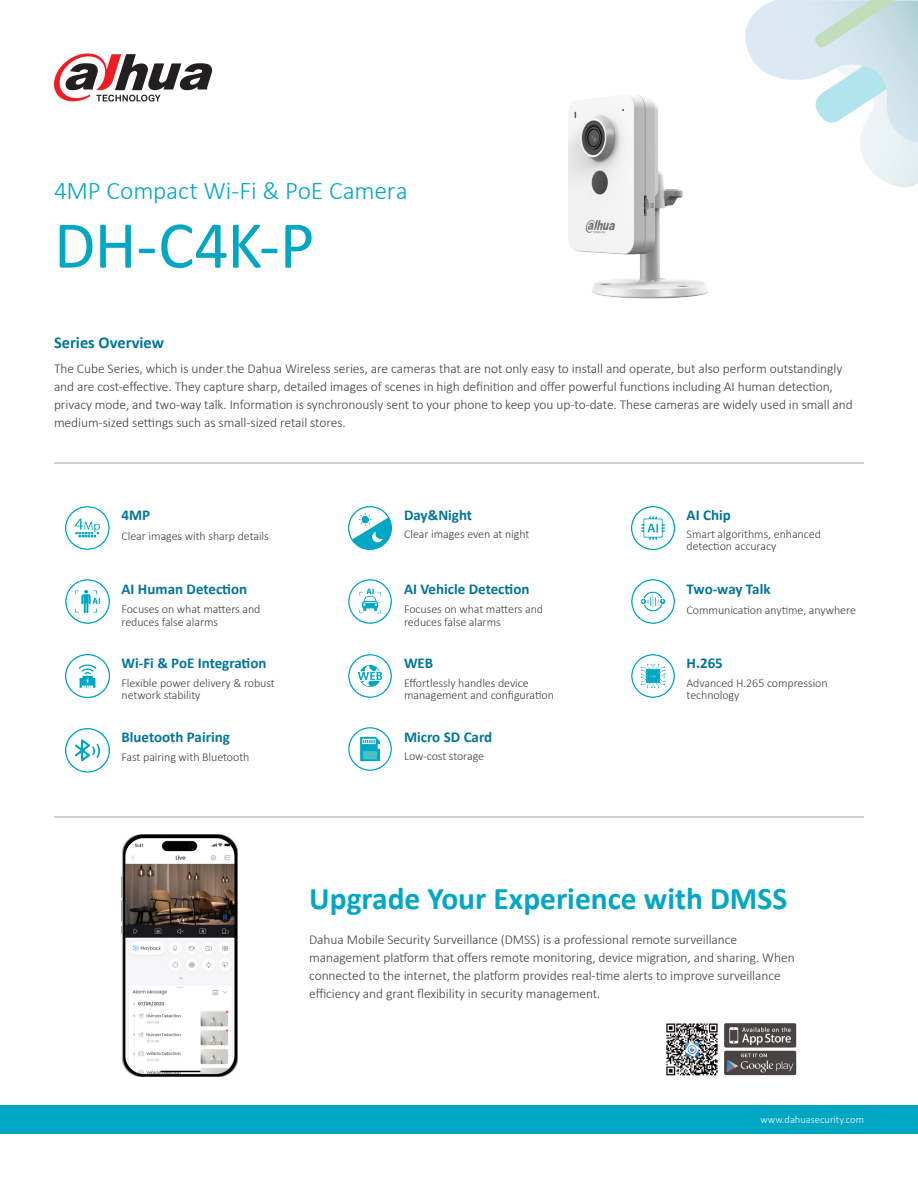
<style>
.page{position:relative;width:918px;height:1188px;background:#fff}
.page>*{position:absolute;margin:0;border:0;box-sizing:border-box;transform-origin:0 0}
.t1{font:67.5px "Calibri";color:#00a7c4}
.t2{font:700 31.5px "Calibri";color:#00a7c4}
.t3{font:300 25.5px "Calibri";letter-spacing:-.01em;color:#00a7c4}
.t4{font:700 16.5px "Calibri";color:#00759a}
.t5{font:700 15px "Calibri";color:#00759a}
.t6{font:300 13.5px/18px "Calibri";letter-spacing:-.005em;color:#3e3e3f}
.t7{font:300 12px/12px "Calibri";letter-spacing:-.005em;color:#3e3e3f}
.t8{font:300 10.5px "Calibri";color:#fff}
</style>
<div class="page">
<div style="left:0;top:1105px;width:918px;height:29px;background:#00a7c4"></div>
<svg style="left:54px;top:53px;width:158px;height:49px"></svg>
<hr style="left:54px;top:816px;width:810px;height:2px;background:#d1d2d4">
<hr style="left:54px;top:462px;width:810px;height:2px;background:#d1d2d4">
<img style="left:122px;top:835px;width:116px;height:241px">
<svg style="left:745px;top:0;width:173px;height:187px"></svg>
<img style="left:666px;top:1023px;width:131px;height:53px">
<img style="left:66px;top:506px;width:43px;height:44px">
<img style="left:66px;top:580px;width:43px;height:43px">
<img style="left:66px;top:654px;width:43px;height:43px">
<img style="left:66px;top:729px;width:43px;height:43px">
<img style="left:348px;top:506px;width:44px;height:44px">
<img style="left:348px;top:580px;width:44px;height:43px">
<img style="left:348px;top:654px;width:44px;height:43px">
<img style="left:348px;top:728px;width:44px;height:43px">
<img style="left:631px;top:506px;width:43px;height:44px">
<img style="left:631px;top:580px;width:43px;height:43px">
<img style="left:631px;top:654px;width:43px;height:43px">
<img style="left:568px;top:57px;width:206px;height:242px">
<p class="t3" style="left:54px;top:174px;width:355px">4MP Compact Wi-Fi &amp; PoE Camera</p>
<p class="t1" style="left:54px;top:198px;width:262px">DH-C4K-P</p>
<p class="t4" style="left:54px;top:331px;width:112px">Series Overview</p>
<p class="t6" style="left:54px;top:360px;width:800px">The Cube Series, which is under the Dahua Wireless series, are cameras that are not only easy to install and operate, but also perform outstandingly and are cost-effective. They capture sharp, detailed images of scenes in high definition and offer powerful functions including AI human detection, privacy mode, and two-way talk. Information is synchronously sent to your phone to keep you up-to-date. These cameras are widely used in small and medium-sized settings such as small-sized retail stores.</p>
<p class="t5" style="left:122px;top:504px;width:30px">4MP</p>
<p class="t7" style="left:122px;top:530px;width:149px">Clear images with sharp details</p>
<p class="t5" style="left:122px;top:578px;width:127px">AI Human Detection</p>
<p class="t7" style="left:122px;top:602px;width:141px;line-height:13.5px">Focuses on what matters and reduces false alarms</p>
<p class="t5" style="left:122px;top:652px;width:147px">Wi-Fi &amp; PoE Integration</p>
<p class="t7" style="left:122px;top:677px;width:155px">Flexible power delivery &amp; robust network stability</p>
<p class="t5" style="left:122px;top:727px;width:110px">Bluetooth Pairing</p>
<p class="t7" style="left:122px;top:751px;width:129px">Fast pairing with Bluetooth</p>
<p class="t5" style="left:404px;top:504px;width:70px">Day&amp;Night</p>
<p class="t7" style="left:404px;top:528px;width:127px">Clear images even at night</p>
<p class="t5" style="left:404px;top:578px;width:127px">AI Vehicle Detection</p>
<p class="t7" style="left:404px;top:602px;width:141px;line-height:13.5px">Focuses on what matters and reduces false alarms</p>
<p class="t5" style="left:404px;top:652px;width:31px">WEB</p>
<p class="t7" style="left:404px;top:677px;width:151px">Effortlessly handles device management and configuration</p>
<p class="t5" style="left:404px;top:726px;width:90px">Micro SD Card</p>
<p class="t7" style="left:404px;top:750px;width:82px">Low-cost storage</p>
<p class="t5" style="left:687px;top:504px;width:46px">AI Chip</p>
<p class="t7" style="left:687px;top:528px;width:136px">Smart algorithms, enhanced detection accuracy</p>
<p class="t5" style="left:687px;top:578px;width:85px">Two-way Talk</p>
<p class="t7" style="left:687px;top:604px;width:171px">Communication anytime, anywhere</p>
<p class="t5" style="left:687px;top:652px;width:38px">H.265</p>
<p class="t7" style="left:687px;top:677px;width:143px">Advanced H.265 compression technology</p>
<p class="t2" style="left:309px;top:876px;width:480px">Upgrade Your Experience with DMSS</p>
<p class="t6" style="left:309px;top:930px;width:487px">Dahua Mobile Security Surveillance (DMSS) is a professional remote surveillance management platform that offers remote monitoring, device migration, and sharing. When connected to the internet, the platform provides real-time alerts to improve surveillance efficiency and grant flexibility in security management.</p>
<p class="t8" style="left:761px;top:1113px;width:105px">www.dahuasecurity.com</p>
</div>
